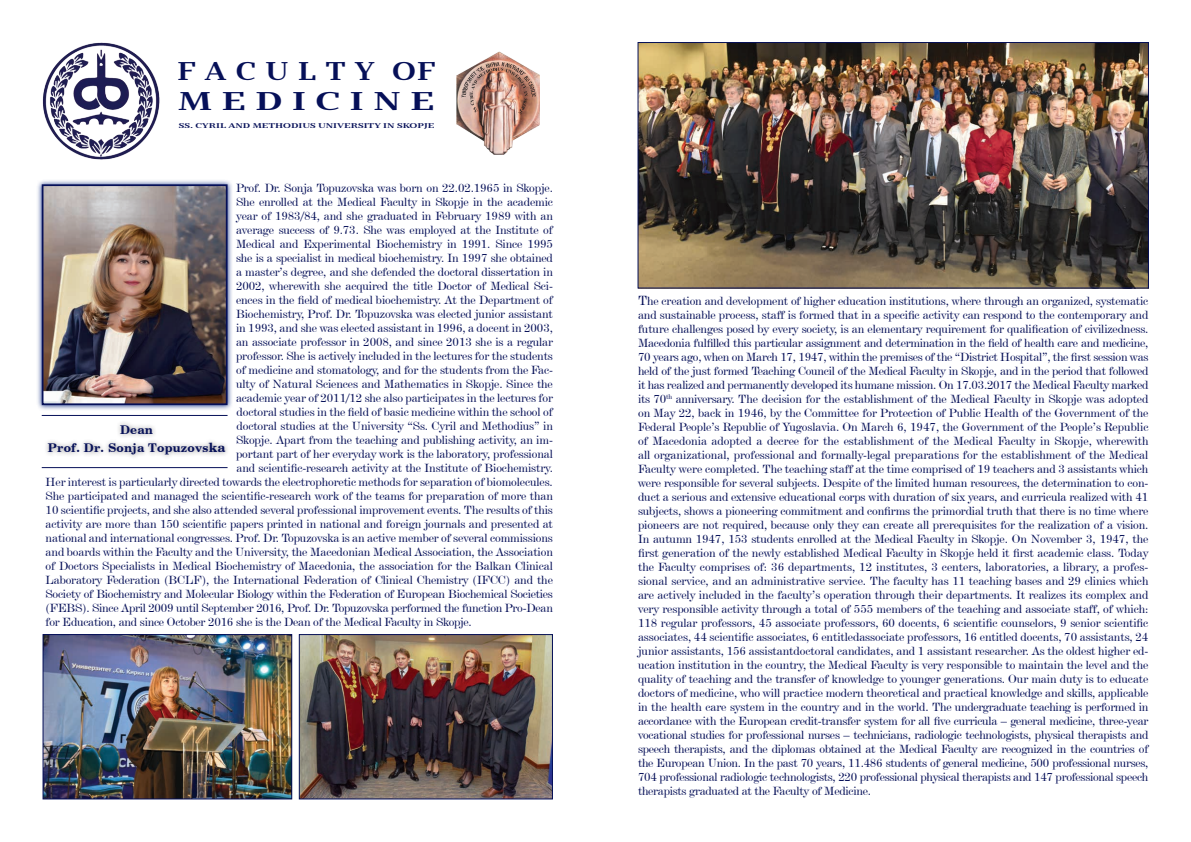
<style>
.page{position:relative;width:1191px;height:842px;background:#fff}
.page>*{position:absolute;margin:0;border:0;box-sizing:border-box;transform-origin:0 0}
.t1{font:700 24px/29.3px "Skola Serif";color:#061058;scale:1.2 1}
.t2{font:12.5px/14px "De Vinne BT Text";letter-spacing:-.01em;color:#061058;text-align:justify}
.t3{font:700 12px/18px "Century Schlbk Cyrillic BT";letter-spacing:.02em;color:#061058;text-align:center}
.t4{font:700 6.4px "Skola Serif";color:#061058;scale:1.47 1}
.s1{font-size:13px}
.s2{font-size:14px}
</style>
<div class="page">
<img style="left:42px;top:42px;width:118px;height:118px">
<hr style="left:42px;top:415px;width:185px;height:1px;background:#061058">
<hr style="left:42px;top:467px;width:185px;height:1px;background:#061058">
<div style="left:43px;top:420px;width:187px;height:40px;background:#231f20;opacity:.5"></div>
<svg style="left:37px;top:180px;width:195px;height:230px"></svg>
<img style="left:45px;top:187px;width:179px;height:215px">
<div style="left:42px;top:184px;width:185px;height:221px;border:2px solid #061058"></div>
<img style="left:456px;top:51px;width:83px;height:103px">
<img style="left:461px;top:62px;width:75px;height:52px">
<img style="left:45px;top:636px;width:245px;height:161px">
<div style="left:43px;top:634px;width:249px;height:165px;border:1px solid #061058"></div>
<img style="left:639px;top:44px;width:508px;height:242px">
<div style="left:637px;top:42px;width:512px;height:246px;border:1px solid #061058"></div>
<img style="left:301px;top:636px;width:250px;height:161px">
<div style="left:299px;top:634px;width:254px;height:165px;border:1px solid #061058"></div>
<h1 class="t1" style="left:177px;top:57px;width:217px">F A C U L T Y OF<br>M E D I C I N E</h1>
<p class="t4" style="left:179px;top:121px;width:175px">SS. CYRIL AND METHODIUS UNIVERSITY IN SKOPJE</p>
<p class="t2" style="left:236px;top:181px;width:318px">Prof. Dr. Sonja Topuzovska was born on 22.02.1965 in Skopje.</p>
<p class="t2" style="left:236px;top:195px;width:318px">She enrolled at the Medical Faculty in Skopje in the academic</p>
<p class="t2" style="left:236px;top:209px;width:318px">year of 1983/84, and she graduated in February 1989 with an</p>
<p class="t2" style="left:236px;top:223px;width:318px">average success of 9.73. She was employed at the Institute of</p>
<p class="t2" style="left:236px;top:237px;width:318px">Medical and Experimental Biochemistry in 1991. Since 1995</p>
<p class="t2" style="left:236px;top:251px;width:318px">she is a specialist in medical biochemistry. In 1997 she obtained</p>
<p class="t2" style="left:236px;top:265px;width:318px">a master’s degree, and she defended the doctoral dissertation in</p>
<p class="t2" style="left:236px;top:279px;width:318px">2002, wherewith she acquired the title Doctor of Medical Sci-</p>
<p class="t2" style="left:236px;top:293px;width:318px">ences in the field of medical biochemistry. At the Department of</p>
<p class="t2" style="left:236px;top:307px;width:318px">Biochemistry, Prof. Dr. Topuzovska was elected junior assistant</p>
<p class="t2" style="left:236px;top:321px;width:318px">in 1993, and she was elected assistant in 1996, a docent in 2003,</p>
<p class="t2" style="left:236px;top:335px;width:318px">an associate professor in 2008, and since 2013 she is a regular</p>
<p class="t2" style="left:236px;top:349px;width:318px">professor. She is actively included in the lectures for the students</p>
<p class="t2" style="left:236px;top:363px;width:318px">of medicine and stomatology, and for the students from the Fac-</p>
<p class="t2" style="left:236px;top:377px;width:318px">ulty of Natural Sciences and Mathematics in Skopje. Since the</p>
<p class="t2" style="left:236px;top:391px;width:318px">academic year of 2011/12 she also participates in the lectures for</p>
<p class="t2" style="left:236px;top:405px;width:318px">doctoral studies in the field of basic medicine within the school of</p>
<p class="t2" style="left:236px;top:419px;width:318px">doctoral studies at the University “Ss. Cyril and Methodius” in</p>
<p class="t2" style="left:236px;top:433px;width:318px">Skopje. Apart from the teaching and publishing activity, an im-</p>
<p class="t2" style="left:236px;top:447px;width:318px">portant part of her everyday work is the laboratory, professional</p>
<p class="t2" style="left:236px;top:461px;width:318px">and scientific-research activity at the Institute of Biochemistry.</p>
<p class="t2" style="left:46px;top:475px;width:509px">Her interest is particularly directed towards the electrophoretic methods for separation of biomolecules.</p>
<p class="t2" style="left:46px;top:489px;width:509px">She participated and managed the scientific-research work of the teams for preparation of more than</p>
<p class="t2" style="left:46px;top:503px;width:509px">10 scientific projects, and she also attended several professional improvement events. The results of this</p>
<p class="t2" style="left:46px;top:517px;width:509px">activity are more than 150 scientific papers printed in national and foreign journals and presented at</p>
<p class="t2" style="left:46px;top:531px;width:509px">national and international congresses. Prof. Dr. Topuzovska is an active member of several commissions</p>
<p class="t2" style="left:46px;top:545px;width:509px">and boards within the Faculty and the University, the Macedonian Medical Association, the Association</p>
<p class="t2" style="left:46px;top:559px;width:509px">of Doctors Specialists in Medical Biochemistry of Macedonia, the association for the Balkan Clinical</p>
<p class="t2" style="left:46px;top:573px;width:509px">Laboratory Federation (BCLF), the International Federation of Clinical Chemistry (IFCC) and the</p>
<p class="t2" style="left:46px;top:587px;width:509px">Society of Biochemistry and Molecular Biology within the Federation of European Biochemical Societies</p>
<p class="t2" style="left:46px;top:601px;width:509px">(FEBS). Since April 2009 until September 2016, Prof. Dr. Topuzovska performed the function Pro-Dean</p>
<p class="t2" style="left:46px;top:615px;width:428px">for Education, and since October 2016 she is the Dean of the Medical Faculty in Skopje.</p>
<p class="t3" style="left:48px;top:421px;width:179px">Dean<br>Prof. Dr. Sonja Topuzovs<span class="s1">ka</span></p>
<p class="t2" style="left:638px;top:294px;width:512px"><span class="s2">T</span>he creation and development of higher education institutions, where through an organized, systematic and sustainable process, staff is formed that in a specific activity can respond to the contemporary and future challenges posed by every society, is an elementary requirement for qualification of civilizedness.<br>Macedonia fulfilled this particular assignment and determination in the field of health care and medicine, 70 years ago, when on March 17, 1947, within the premises of the “District Hospital”, the first session was held of the just formed Teaching Council of the Medical Faculty in Skopje, and in the period that followed it has realized and permanently developed its humane mission. On 17.03.2017 the Medical Faculty marked its 70<sup>th</sup> anniversary. The decision for the establishment of the Medical Faculty in Skopje was adopted on May 22, back in 1946, by the Committee for Protection of Public Health of the Government of the Federal People’s Republic of Yugoslavia. On March 6, 1947, the Government of the People’s Republic of Macedonia adopted a decree for the establishment of the Medical Faculty in Skopje, wherewith all organizational, professional and formally-legal preparations for the establishment of the Medical Faculty were completed. The teaching staff at the time comprised of 19 teachers and 3 assistants which were responsible for several subjects. Despite of the limited human resources, the determination to con&shy;duct a serious and extensive educational corps with duration of six years, and curricula realized with 41 subjects, shows a pioneering commitment and confirms the primordial truth that there is no time where pioneers are not required, because only they can create all prerequisites for the realization of a vision.<br>In autumn 1947, 153 students enrolled at the Medical Faculty in Skopje. On November 3, 1947, the first generation of the newly established Medical Faculty in Skopje held it first academic class. Today the Faculty comprises of: 36 departments, 12 institutes, 3 centers, laboratories, a library, a profes&shy;sional service, and an administrative service. The faculty has 11 teaching bases and 29 clinics which are actively included in the faculty’s operation through their departments. It realizes its complex and very responsible activity through a total of 555 members of the teaching and associate staff, of which:<br>118 regular professors, 45 associate professors, 60 docents, 6 scientific counselors, 9 senior scientific associates, 44 scientific associates, 6 entitledassociate professors, 16 entitled docents, 70 assistants, 24 junior assistants, 156 assistantdoctoral candidates, and 1 assistant researcher. As the oldest higher ed&shy;ucation institution in the country, the Medical Faculty is very responsible to maintain the level and the quality of teaching and the transfer of knowledge to younger generations. Our main duty is to educate doctors of medicine, who will practice modern theoretical and practical knowledge and skills, applicable in the health care system in the country and in the world. The undergraduate teaching is performed in accordance with the European credit-transfer system for all five curricula – general medicine, three-year vocational studies for professional nurses – technicians, radiologic technologists, physical therapists and speech therapists, and the diplomas obtained at the Medical Faculty are recognized in the countries of the European Union. In the past 70 years, 11.486 students of general medicine, 500 professional nurses, 704 professional radiologic technologists, 220 professional physical therapists and 147 professional speech therapists graduated at the Faculty of Medicine.</p>
</div>
